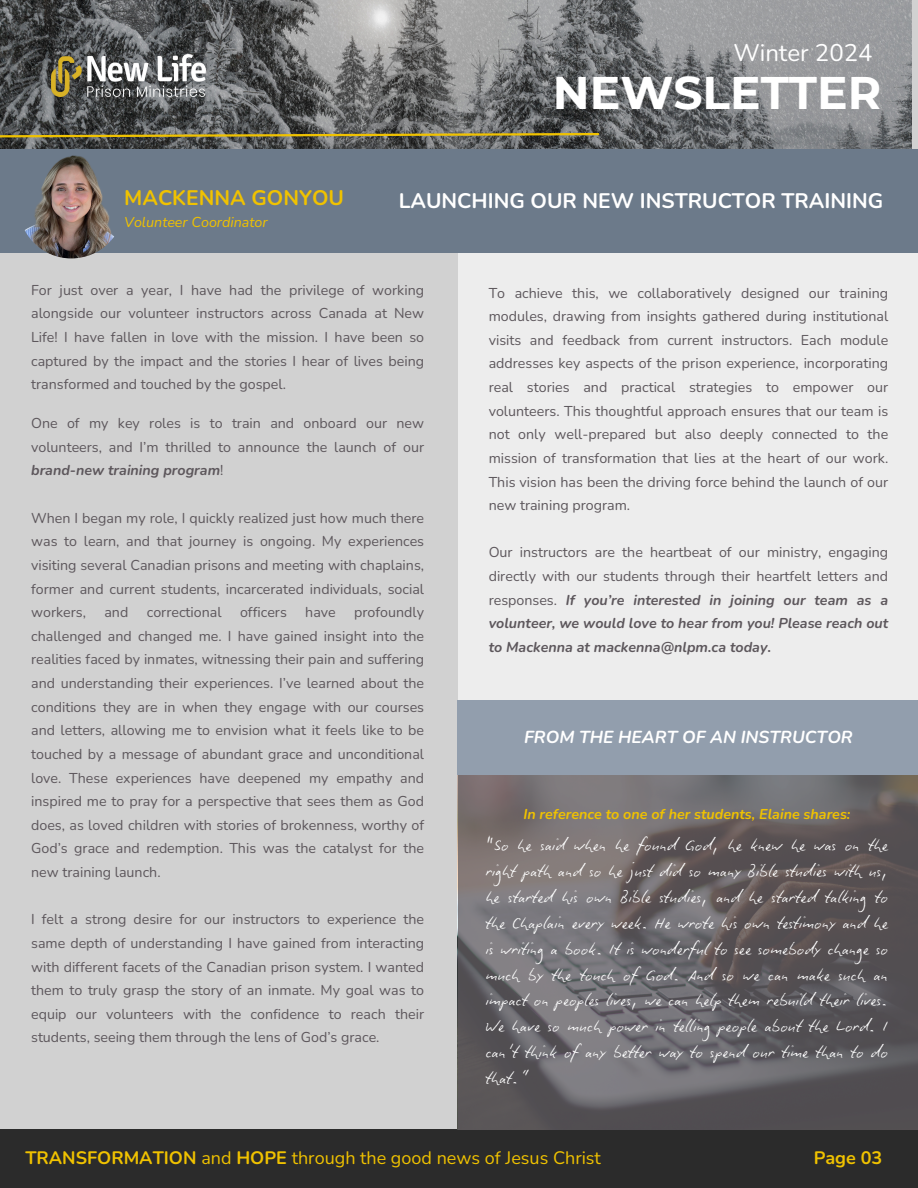
<style>
.page{position:relative;width:918px;height:1188px;background:#d1d1d1}
.page>*{position:absolute;margin:0;border:0;box-sizing:border-box;transform-origin:0 0}
.t1{font:700 45.6px "Montserrat";color:#fff}
.t2{font:24px "Nunito";color:#fff}
.t3{font:700 21px "Nunito";color:#fff}
.t4{font:700 21px "Nunito";color:#f0c200}
.t5{font:18px "Nunito";color:#f0c200}
.t6{font:700 18px "Nunito";color:#f0c200}
.t7{font:17.25px/26px "Biro Script Plus";color:#fff;text-align:justify}
.t8{font:italic 700 17.25px "Nunito";color:#fff}
.t9{font:14.25px/23.7px "Nunito";color:#5d575c;text-align:justify}
.t10{font:italic 700 14.25px/23.7px "Nunito";color:#5d575c;text-align:justify}
.t11{font:italic 700 14.25px "Nunito";color:#f0c200}
.t12{font:italic 14.25px "Nunito";color:#f0c200}
.s1{font-weight:700;font-style:italic}
.s2{font-weight:400;font-style:normal}
.s3{font-style:normal}
.s4{font-weight:700}
</style>
<div class="page">
<img style="left:0;top:0;width:912px;height:149px">
<img style="left:51px;top:55px;width:154px;height:41px">
<svg style="left:0;top:132px;width:600px;height:7px;background:#86793b"></svg>
<div style="left:458px;top:156px;width:460px;height:973px;background:#ededed"></div>
<div style="left:0;top:1129px;width:918px;height:59px;background:#2b2b2b"></div>
<div style="left:0;top:149px;width:918px;height:104px;background:#6c7a8a"></div>
<img style="left:19px;top:153px;width:105px;height:105px;border-radius:50%">
<svg style="left:458px;top:775px;width:460px;height:354px;background:#676366"></svg>
<div style="left:458px;top:700px;width:460px;height:75px;background:#929ead"></div>
<p class="t2" style="left:733px;top:37px;width:141px">Winter 2024</p>
<p class="t4" style="left:124px;top:184px;width:221px">MACKENNA GONYOU</p>
<p class="t12" style="left:124px;top:212px;width:145px">Volunteer Coordinator</p>
<p class="t1" style="left:553px;top:64px;width:330px">NEWSLETTER</p>
<p class="t3" style="left:399px;top:187px;width:486px">LAUNCHING OUR NEW INSTRUCTOR TRAINING</p>
<h6 class="t9" style="left:31px;top:278px;width:394px">For just over a year, I have had the privilege of working alongside our volunteer instructors across Canada at New Life! I have fallen in love with the mission. I have been so captured by the impact and the stories I hear of lives being transformed and touched by the gospel.</h6>
<p class="t9" style="left:31px;top:412px;width:394px">One of my key roles is to train and onboard our new volunteers, and I’m thrilled to announce the launch of our <span class="s1">brand-new training program</span>!</p>
<p class="t9" style="left:31px;top:506px;width:394px">When I began my role, I quickly realized just how much there was to learn, and that journey is ongoing. My experiences visiting several Canadian prisons and meeting with chaplains, former and current students, incarcerated individuals, social workers,</p>
<p class="t9" style="left:31px;top:601px;width:394px;text-indent:323px">profoundly challenged and changed me. I have gained insight into the realities faced by inmates, witnessing their pain and suffering and understanding their experiences. I’ve learned about the conditions they are in when they engage with our courses and letters, allowing me to envision what it feels like to be touched by a message of abundant grace and unconditional love. These experiences have deepened my empathy and inspired me to pray for a perspective that sees them as God does, as loved children with stories of brokenness, worthy of God’s grace and redemption. This was the catalyst for the new training launch.</p>
<h6 class="t9" style="left:31px;top:908px;width:394px">I felt a strong desire for our instructors to experience the same depth of understanding I have gained from interacting with different facets of the Canadian prison system. I wanted them to truly grasp the story of an inmate. My goal was to equip our volunteers with the confidence to reach their students, seeing them through the lens of God’s grace.</h6>
<p class="t9" style="left:104px;top:601px;width:25px">and</p>
<p class="t9" style="left:147px;top:601px;width:76px">correctional</p>
<p class="t9" style="left:240px;top:601px;width:48px">officers</p>
<p class="t9" style="left:305px;top:601px;width:32px">have</p>
<p class="t9" style="left:489px;top:281px;width:401px">To achieve this, we collaboratively designed our training modules, drawing from insights gathered during institutional visits and feedback from current instructors. Each module addresses key aspects of the prison experience, incorporating real stories and practical strategies to empower our volunteers. This thoughtful approach ensures that our team is not only well-prepared but also deeply connected to the mission of transformation that lies at the heart of our work.<br>This vision has been the driving force behind the launch of our new training program.</p>
<p class="t10" style="left:489px;top:541px;width:401px"><span class="s2">Our instructors are the heartbeat of our ministry, engaging directly with our students through their heartfelt letters and responses.</span> If you’re interested in joining our team as a volunteer, we would love to hear from you! Please reach out to Mackenna at mackenna@nlpm.ca today<span class="s3">.</span></p>
<h5 class="t8" style="left:524px;top:725px;width:330px">FROM THE HEART OF AN INSTRUCTOR</h5>
<p class="t11" style="left:523px;top:805px;width:329px">In reference to one of her students, Elaine shares:</p>
<p class="t7" style="left:486px;top:831px;width:404px">"So he said when he found God, he knew he was on the right path and so he just did so many Bible studies with us, he started his own Bible studies, and he started talking to the Chaplain every week. He wrote his own testimony and he is writing a book. It is wonderful to see somebody change so much by the touch of God. And so we can make such an impact on peoples lives, we can help them rebuild their lives.<br>We have so much power in telling people about the Lord. I can't think of any better way to spend our time than to do that.”</p>
<p class="t5" style="left:25px;top:1146px;width:577px"><span class="s4">TRANSFORMATION</span> and <span class="s4">HOPE</span> through the good news of Jesus Christ</p>
<h3 class="t6" style="left:814px;top:1146px;width:70px">Page 03</h3>
</div>
